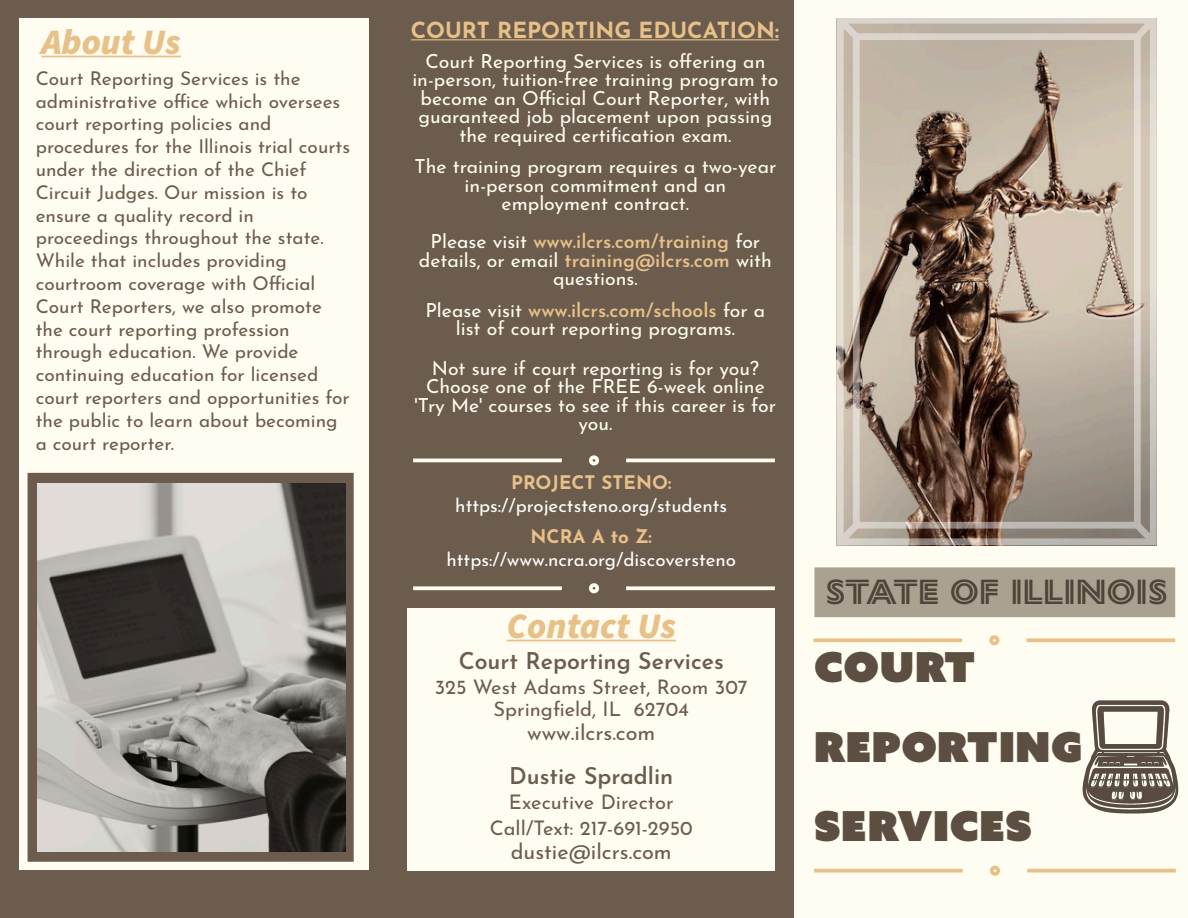
<style>
.page{position:relative;width:1188px;height:918px;background:#fff}
.page>*{position:absolute;margin:0;border:0;box-sizing:border-box;transform-origin:0 0}
.t1{font:41.25px/79.2px "Azo Sans Uber";letter-spacing:.015em;color:#5c4f42}
.t2{font:italic 900 35.85px "Source Sans 3";color:#e8c189}
.t3{font:700 35.7px "Gill Sans Nova Inline";color:#4f443a}
.t4{font:600 23.1px "Josefin Sans";color:#6c5c4d}
.t5{font:700 22.2px "Josefin Sans";color:#e8c189}
.t6{font:21.6px "Josefin Sans";color:#6c5c4d}
.t7{font:20.1px/22px "Josefin Sans";color:#6c5c4d;text-align:center}
.t8{font:19.5px/18.5px "Josefin Sans";color:#fffcf2;text-align:center}
.t9{font:19.05px/22.8px "Josefin Sans";color:#6c5c4d}
.t10{font:18.75px "Josefin Sans";color:#fff}
.t11{font:700 18.75px "Josefin Sans";color:#e8c189}
.s1{font-weight:600;color:#e8c189}
</style>
<div class="page">
<div style="left:788px;top:0;width:400px;height:918px;background:#fffcf2"></div>
<div style="left:0;top:0;width:794px;height:918px;background:#6c5c4d"></div>
<div style="left:817px;top:570px;width:355px;height:44px;background:#aba191"></div>
<div style="left:408px;top:608px;width:367px;height:263px;background:#fffcf2"></div>
<hr style="left:507px;top:640px;width:169px;height:1px;background:#e8c189">
<div style="left:19px;top:19px;width:350px;height:851px;background:#fffcf2"></div>
<div style="left:28px;top:473px;width:326px;height:389px;border:12px solid #6b5c4d"></div>
<img style="left:37px;top:483px;width:309px;height:369px">
<img style="left:1082px;top:700px;width:97px;height:114px">
<svg style="left:836px;top:18px;width:321px;height:528px"></svg>
<svg style="left:989px;top:635px;width:11px;height:11px"></svg>
<svg style="left:1027px;top:638px;width:148px;height:4px"></svg>
<svg style="left:813px;top:638px;width:149px;height:4px"></svg>
<svg style="left:589px;top:455px;width:10px;height:11px"></svg>
<hr style="left:626px;top:459px;width:149px;height:3px;background:#fffcf2">
<hr style="left:413px;top:459px;width:149px;height:3px;background:#fffcf2">
<svg style="left:589px;top:583px;width:10px;height:11px"></svg>
<svg style="left:626px;top:586px;width:149px;height:4px"></svg>
<svg style="left:413px;top:586px;width:149px;height:4px"></svg>
<svg style="left:989px;top:865px;width:11px;height:11px"></svg>
<svg style="left:1027px;top:869px;width:149px;height:4px"></svg>
<svg style="left:814px;top:869px;width:149px;height:4px"></svg>
<hr style="left:411px;top:39px;width:368px;height:1px;background:#e8c189">
<hr style="left:41px;top:56px;width:140px;height:1px;background:#e8c189">
<h2 class="t2" style="left:41px;top:18px;width:141px">About Us</h2>
<p class="t9" style="left:36px;top:64px;width:316px">Court Reporting Services is the administrative office which oversees court reporting policies and procedures for the Illinois trial courts under the direction of the Chief<br>Circuit Judges. Our mission is to ensure a quality record in proceedings throughout the state.<br>While that includes providing courtroom coverage with Official<br>Court Reporters, we also promote the court reporting profession through education. We provide continuing education for licensed court reporters and opportunities for the public to learn about becoming a court reporter.</p>
<p class="t5" style="left:411px;top:11px;width:370px">COURT REPORTING EDUCATION:</p>
<p class="t8" style="left:412px;top:50px;width:368px">Court Reporting Services is offering an in-person, tuition-free training program to become an Official Court Reporter, with guaranteed job placement upon passing the required certification exam.</p>
<p class="t8" style="left:414px;top:155px;width:364px">The training program requires a two-year in-person commitment and an employment contract.</p>
<p class="t8" style="left:419px;top:230px;width:355px">Please visit <span class="s1">www.ilcrs.com/training</span> for details, or email <span class="s1">training@ilcrs.com</span> with questions.</p>
<p class="t8" style="left:425px;top:298px;width:341px">Please visit <span class="s1">www.ilcrs.com/schools</span> for a list of court reporting programs.</p>
<p class="t8" style="left:415px;top:356px;width:363px">Not sure if court reporting is for you?<br>Choose one of the FREE 6-week online 'Try Me' courses to see if this career is for you.</p>
<p class="t11" style="left:511px;top:466px;width:162px">PROJECT STENO:</p>
<p class="t10" style="left:455px;top:489px;width:273px">https://projectsteno.org/students</p>
<p class="t11" style="left:531px;top:520px;width:123px">NCRA A to Z:</p>
<p class="t10" style="left:447px;top:544px;width:291px">https://www.ncra.org/discoversteno</p>
<h2 class="t2" style="left:507px;top:602px;width:171px">Contact Us</h2>
<p class="t4" style="left:459px;top:642px;width:267px">Court Reporting Services</p>
<p class="t7" style="left:435px;top:673px;width:314px">325 West Adams Street, Room 307<br>Springfield, IL 62704</p>
<p class="t6" style="left:527px;top:714px;width:130px">www.ilcrs.com</p>
<p class="t4" style="left:509px;top:756px;width:166px">Dustie Spradlin</p>
<p class="t7" style="left:490px;top:787px;width:204px;line-height:25.3px">Executive Director<br>Call/Text: 217-691-2950</p>
<p class="t6" style="left:511px;top:833px;width:163px">dustie@ilcrs.com</p>
<h3 class="t3" style="left:826px;top:567px;width:344px">STATE OF ILLINOIS</h3>
<h1 class="t1" style="left:814px;top:627px;width:270px">COU T<br>REPO TING<br>SE VICES</h1>
<h1 class="t1" style="left:915px;top:627px;width:55px;text-align:center">R<br>R</h1>
<h1 class="t1" style="left:868px;top:786px;width:33px">R</h1>
</div>
